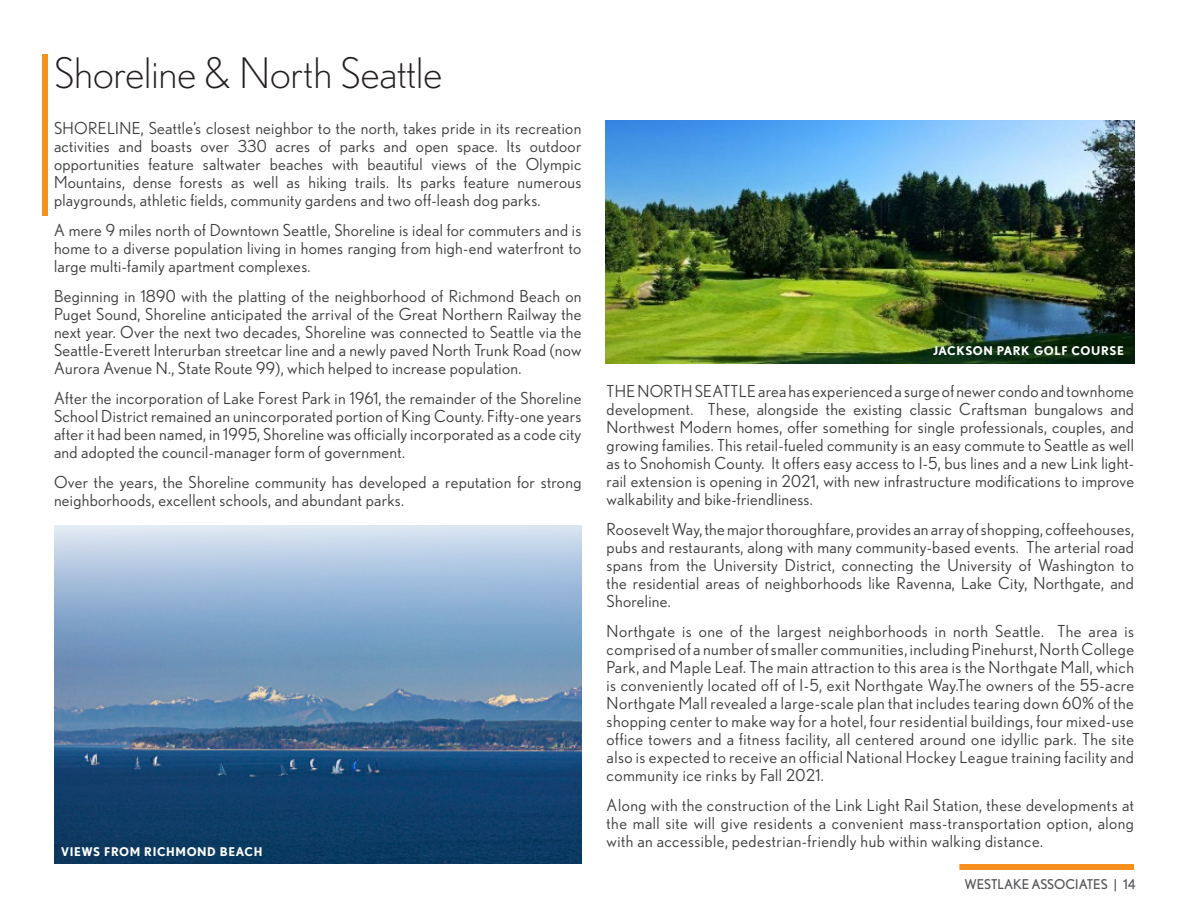
<style>
.page{position:relative;width:1188px;height:918px;background:#fff}
.page>*{position:absolute;margin:0;border:0;box-sizing:border-box;transform-origin:0 0}
.t1{font:300 42px "Nobel";color:#231f20}
.t2{font:16.5px/18px "Nobel";letter-spacing:.02em;color:#3d3d3d;text-align:justify}
.t3{font:13.5px "Nobel";color:#57585a}
.t4{font:700 12px "Nobel";letter-spacing:.05em;color:#fff}
</style>
<div class="page">
<div style="left:42px;top:54px;width:6px;height:162px;background:#f68f1e"></div>
<div style="left:959px;top:864px;width:175px;height:6px;background:#f68f1e"></div>
<img style="left:54px;top:526px;width:527px;height:338px">
<img style="left:606px;top:121px;width:529px;height:243px">
<p class="t1" style="left:54px;top:49px;width:390px">Shoreline &amp; North Seattle</p>
<p class="t2" style="left:54px;top:119px;width:529px">SHORELINE, Seattle’s closest neighbor to the north, takes pride in its recreation activities and boasts over 330 acres of parks and open space. Its outdoor opportunities feature saltwater beaches with beautiful views of the Olympic Mountains, dense forests as well as hiking trails. Its parks feature numerous playgrounds, athletic fields, community gardens and two off-leash dog parks.</p>
<p class="t2" style="left:54px;top:221px;width:529px">A mere 9 miles north of Downtown Seattle, Shoreline is ideal for commuters and is home to a diverse population living in homes ranging from high-end waterfront to large multi-family apartment complexes.</p>
<p class="t2" style="left:54px;top:287px;width:529px">Beginning in 1890 with the platting of the neighborhood of Richmond Beach on Puget Sound, Shoreline anticipated the arrival of the Great Northern Railway the next year. Over the next two decades, Shoreline was connected to Seattle via the Seattle-Everett Interurban streetcar line and a newly paved North Trunk Road (now Aurora Avenue N., State Route 99), which helped to increase population.</p>
<p class="t2" style="left:54px;top:389px;width:529px">After the incorporation of Lake Forest Park in 1961, the remainder of the Shoreline School District remained an unincorporated portion of King County. Fifty-one years after it had been named, in 1995, Shoreline was officially incorporated as a code city and adopted the council-manager form of government.</p>
<p class="t2" style="left:54px;top:473px;width:529px">Over the years, the Shoreline community has developed a reputation for strong neighborhoods, excellent schools, and abundant parks.</p>
<p class="t4" style="left:61px;top:844px;width:203px">VIEWS FROM RICHMOND BEACH</p>
<p class="t4" style="left:933px;top:344px;width:192px">JACKSON PARK GOLF COURSE</p>
<p class="t2" style="left:607px;top:382px;width:529px">THE NORTH SEATTLE area has experienced a surge of newer condo and townhome development. These, alongside the existing classic Craftsman bungalows and Northwest Modern homes, offer something for single professionals, couples, and growing families. This retail-fueled community is an easy commute to Seattle as well as to Snohomish County. It offers easy access to I-5, bus lines and a new Link light&shy;rail extension is opening in 2021, with new infrastructure modifications to improve walkability and bike-friendliness.</p>
<p class="t2" style="left:607px;top:520px;width:529px">Roosevelt Way, the major thoroughfare, provides an array of shopping, coffeehouses, pubs and restaurants, along with many community-based events. The arterial road spans from the University District, connecting the University of Washington to the residential areas of neighborhoods like Ravenna, Lake City, Northgate, and Shoreline.</p>
<p class="t2" style="left:607px;top:622px;width:529px">Northgate is one of the largest neighborhoods in north Seattle. The area is comprised of a number of smaller communities, including Pinehurst, North College Park, and Maple Leaf. The main attraction to this area is the Northgate Mall, which is conveniently located off of I-5, exit Northgate Way.The owners of the 55-acre Northgate Mall revealed a large-scale plan that includes tearing down 60% of the shopping center to make way for a hotel, four residential buildings, four mixed-use office towers and a fitness facility, all centered around one idyllic park. The site also is expected to receive an official National Hockey League training facility and community ice rinks by Fall 2021.</p>
<p class="t2" style="left:607px;top:796px;width:529px">Along with the construction of the Link Light Rail Station, these developments at the mall site will give residents a convenient mass-transportation option, along with an accessible, pedestrian-friendly hub within walking distance.</p>
<p class="t3" style="left:964px;top:877px;width:173px">WESTLAKE ASSOCIATES | 14</p>
</div>
